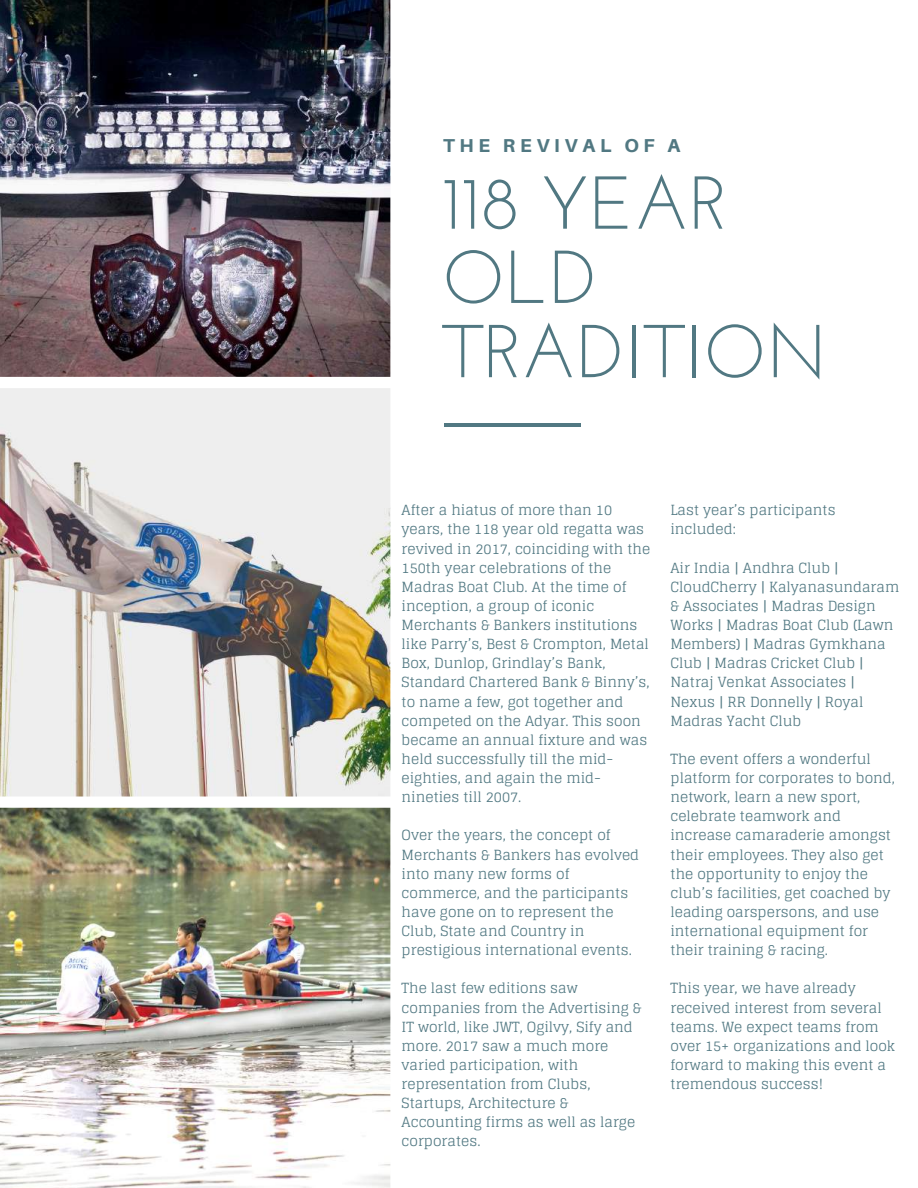
<style>
.page{position:relative;width:918px;height:1188px;background:#fff}
.page>*{position:absolute;margin:0;border:0;box-sizing:border-box;transform-origin:0 0}
.t1{font:74.7px/74.2px "Josefin Sans";color:#517882}
.t2{font:800 18.75px "Aileron";letter-spacing:.25em;color:#517882}
.t3{font:13.95px/19.2px "Glegoo";color:#517882}
</style>
<div class="page">
<hr style="left:445px;top:423px;width:136px;height:3px;background:#517882">
<img style="left:0;top:0;width:390px;height:377px">
<img style="left:0;top:388px;width:390px;height:408px">
<img style="left:0;top:808px;width:390px;height:380px">
<h2 class="t2" style="left:443px;top:134px;width:239px">THE REVIVAL OF A</h2>
<h1 class="t1" style="left:442px;top:173px;width:386px">118 YEAR<br>OLD<br>TRADITION</h1>
<p class="t3" style="left:402px;top:500px;width:250px">After a hiatus of more than 10 years, the 118 year old regatta was revived in 2017, coinciding with the<br>150th year celebrations of the<br>Madras Boat Club. At the time of inception, a group of iconic<br>Merchants &amp; Bankers institutions like Parry’s, Best &amp; Crompton, Metal<br>Box, Dunlop, Grindlay’s Bank,<br>Standard Chartered Bank &amp; Binny’s, to name a few, got together and competed on the Adyar. This soon became an annual fixture and was held successfully till the mid&shy;eighties, and again the mid&shy;nineties till 2007.</p>
<p class="t3" style="left:402px;top:826px;width:239px">Over the years, the concept of<br>Merchants &amp; Bankers has evolved into many new forms of commerce, and the participants have gone on to represent the<br>Club, State and Country in prestigious international events.</p>
<p class="t3" style="left:402px;top:979px;width:241px">The last few editions saw companies from the Advertising &amp;<br>IT world, like JWT, Ogilvy, Sify and more. 2017 saw a much more varied participation, with representation from Clubs,<br>Startups, Architecture &amp;<br>Accounting firms as well as large corporates.</p>
<p class="t3" style="left:670px;top:500px;width:167px">Last year’s participants included:</p>
<p class="t3" style="left:670px;top:558px;width:230px">Air India | Andhra Club |<br>CloudCherry | Kalyanasundaram &amp; Associates | Madras Design<br>Works | Madras Boat Club (Lawn<br>Members) | Madras Gymkhana<br>Club | Madras Cricket Club |<br>Natraj Venkat Associates |<br>Nexus | RR Donnelly | Royal<br>Madras Yacht Club</p>
<p class="t3" style="left:670px;top:749px;width:226px">The event offers a wonderful platform for corporates to bond, network, learn a new sport, celebrate teamwork and increase camaraderie amongst their employees. They also get the opportunity to enjoy the club’s facilities, get coached by leading oarspersons, and use international equipment for their training &amp; racing.</p>
<p class="t3" style="left:670px;top:979px;width:226px">This year, we have already received interest from several teams. We expect teams from over 15+ organizations and look forward to making this event a tremendous success!</p>
</div>
